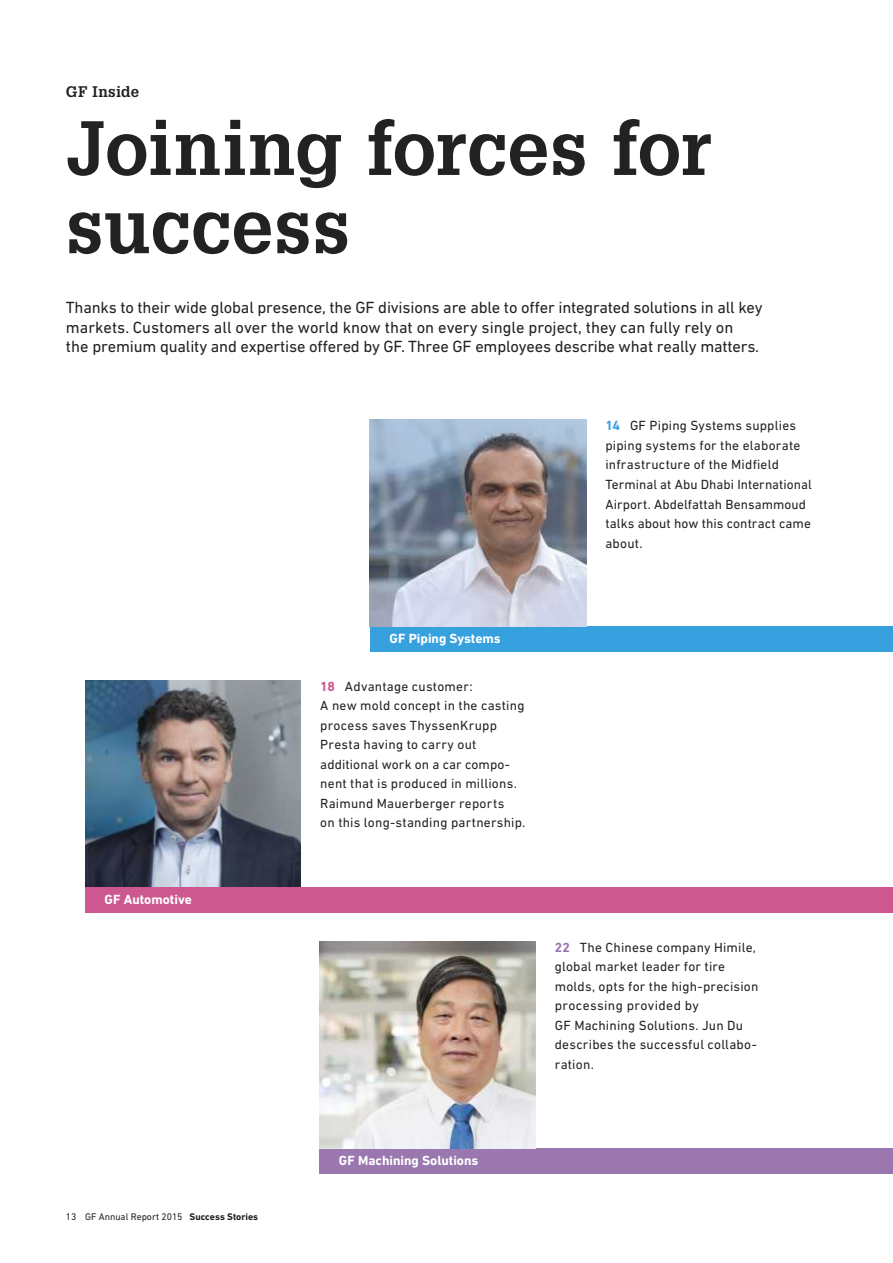
<style>
.page{position:relative;width:893px;height:1263px;background:#fff}
.page>*{position:absolute;margin:0;border:0;box-sizing:border-box;transform-origin:0 0}
.t1{font:700 75px/78.3px "Glypha LT Pro";letter-spacing:.01em;color:#222221}
.t2{font:16.5px/19.5px "DIN Next W1 G";letter-spacing:-.01em;color:#222221}
.t3{font:700 15px "Glypha LT Pro";letter-spacing:.025em;color:#222221}
.t4{font:13.5px/19.5px "DIN Next W1 G";letter-spacing:.015em;color:#222221}
.t5{font:700 13.5px "DIN Next W1 G";color:#fff}
.t6{font:9.75px "DIN Next W1 G";color:#222221}
.s1{font-weight:700}
.s2{font-weight:700;color:#cd588f}
.s3{font-weight:700;color:#37a1df}
.s4{font-weight:700;color:#9a77af}
</style>
<div class="page">
<div style="left:370px;top:626px;width:523px;height:26px;background:#37a1df"></div>
<div style="left:319px;top:1148px;width:574px;height:26px;background:#9a77af"></div>
<div style="left:85px;top:887px;width:808px;height:25px;background:#cd588f"></div>
<img style="left:370px;top:420px;width:216px;height:206px">
<img style="left:85px;top:680px;width:216px;height:207px">
<img style="left:319px;top:941px;width:217px;height:207px">
<p class="t3" style="left:66px;top:82px;width:75px">GF Inside</p>
<h1 class="t1" style="left:66px;top:107px;width:647px">Joining forces for success</h1>
<p class="t2" style="left:66px;top:297px;width:698px">Thanks to their wide global presence, the GF divisions are able to offer integrated solutions in all key markets. Customers all over the world know that on every single project, they can fully rely on<br>the premium quality and expertise offered by GF. Three GF employees describe what really matters.</p>
<p class="t5" style="left:105px;top:891px;width:89px">GF Automotive</p>
<p class="t6" style="left:66px;top:1211px;width:12px">13</p>
<p class="t6" style="left:85px;top:1211px;width:175px">GF Annual Report 2015 <span class="s1">Success Stories</span></p>
<p class="t5" style="left:390px;top:631px;width:113px">GF Piping Systems</p>
<p class="t4" style="left:320px;top:676px;width:207px"><span class="s2">18</span> Advantage customer:<br>A new mold concept in the casting process saves ThyssenKrupp<br>Presta having to carry out additional work on a car compo&shy;nent that is produced in millions.<br>Raimund Mauerberger reports<br>on this long-standing partnership.</p>
<p class="t4" style="left:605px;top:416px;width:208px"><span class="s3">14</span> GF Piping Systems supplies piping systems for the elaborate infrastructure of the Midfield<br>Terminal at Abu Dhabi International<br>Airport. Abdelfattah Bensammoud talks about how this contract came about.</p>
<p class="t5" style="left:339px;top:1152px;width:141px">GF Machining Solutions</p>
<p class="t4" style="left:555px;top:937px;width:205px"><span class="s4">22</span> The Chinese company Himile, global market leader for tire molds, opts for the high-precision processing provided by<br>GF Machining Solutions. Jun Du describes the successful collabo&shy;ration.</p>
</div>
